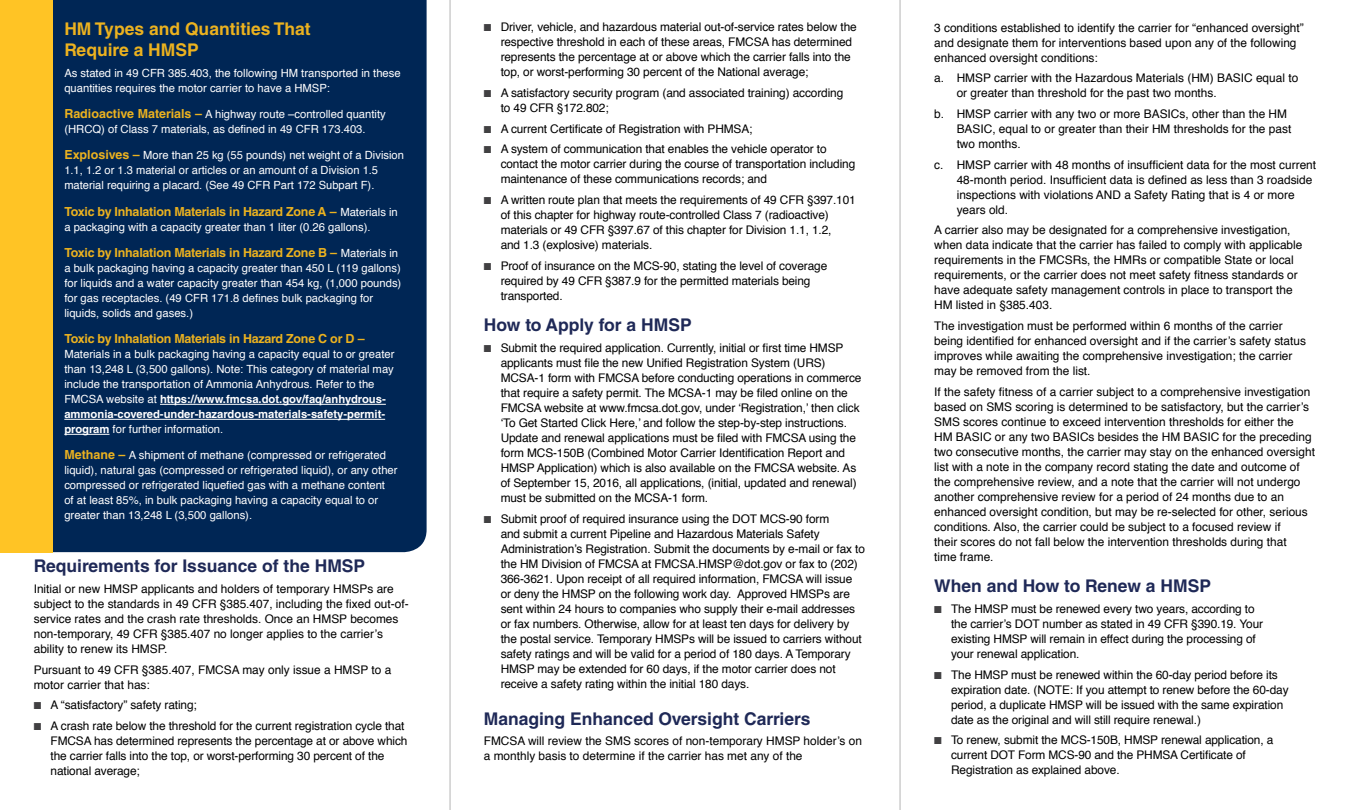
<style>
.page{position:relative;width:1350px;height:810px;background:#fff}
.page>*{position:absolute;margin:0;border:0;box-sizing:border-box;transform-origin:0 0}
.t1{font:700 17.5px "Helvetica LT Std";color:#1f2957}
.t2{font:700 17.5px/21.2px "Helvetica LT Std";color:#ecb21f}
.t3{font:700 12.5px "Helvetica LT Std";letter-spacing:-.02em;color:#ecb21f}
.t4{font:11.88px/15px "Helvetica";letter-spacing:-.01em;color:#000}
.t5{font:11.25px/15px "Helvetica";color:#fff}
.s1{font-family:"Helvetica LT Std";font-weight:700;font-size:12.5px;color:#ecb21f}
.s2{font-family:"Helvetica";font-weight:400;font-size:11.25px;color:#fff}
.s3{font-family:"Helvetica LT Std";font-weight:700}
.s4{color:#414042}
</style>
<div class="page">
<div style="left:53px;top:0;width:374px;height:552px;background:#002655"></div>
<div style="left:0;top:0;width:53px;height:552px;background:#ffc425"></div>
<hr style="left:160px;top:404px;width:226px;height:1px;background:#fff">
<hr style="left:64px;top:419px;width:321px;height:1px;background:#fff">
<hr style="left:64px;top:434px;width:46px;height:1px;background:#fff">
<hr style="left:450px;top:0;width:1px;height:810px;background:#000">
<hr style="left:900px;top:0;width:1px;height:810px;background:#000">
<h2 class="t2" style="left:64px;top:18px;width:248px">HM Types and Quantities That<br>Require a HMSP</h2>
<p class="t5" style="left:64px;top:66px;width:338px">As stated in 49 CFR 385.403, the following HM transported in these quantities requires the motor carrier to have a HMSP:</p>
<p class="t5" style="left:64px;top:107px;width:323px"><span class="s1">Radioactive Materials –</span> A highway route –controlled quantity (HRCQ) of Class 7 materials, as defined in 49 CFR 173.403.</p>
<p class="t5" style="left:64px;top:148px;width:341px"><span class="s1">Explosives –</span> More than 25 kg (55 pounds) net weight of a Division<br>1.1, 1.2 or 1.3 material or articles or an amount of a Division 1.5 material requiring a placard. (See 49 CFR Part 172 Subpart F).</p>
<p class="t3" style="left:64px;top:204px;width:335px">Toxic by Inhalation Materials in Hazard Zone A – <span class="s2">Materials in</span></p>
<p class="t5" style="left:64px;top:220px;width:308px">a packaging with a capacity greater than 1 liter (0.26 gallons).</p>
<p class="t3" style="left:64px;top:245px;width:335px">Toxic by Inhalation Materials in Hazard Zone B – <span class="s2">Materials in</span></p>
<p class="t5" style="left:64px;top:261px;width:339px">a bulk packaging having a capacity greater than 450 L (119 gallons) for liquids and a water capacity greater than 454 kg, (1,000 pounds) for gas receptacles. (49 CFR 171.8 defines bulk packaging for liquids, solids and gases.)</p>
<p class="t3" style="left:64px;top:331px;width:302px">Toxic by Inhalation Materials in Hazard Zone C or D –</p>
<p class="t5" style="left:64px;top:347px;width:332px">Materials in a bulk packaging having a capacity equal to or greater than 13,248 L (3,500 gallons). Note: This category of material may include the transportation of Ammonia Anhydrous. Refer to the FMCSA website at <span class="s3">https://www.fmcsa.dot.gov/faq/anhydrous&shy;ammonia-covered-under-hazardous-materials-safety-permit&shy;program</span> for further information.</p>
<p class="t5" style="left:64px;top:448px;width:335px"><span class="s1">Methane –</span> A shipment of methane (compressed or refrigerated liquid), natural gas (compressed or refrigerated liquid), or any other compressed or refrigerated liquefied gas with a methane content<br>of at least 85%, in bulk packaging having a capacity equal to or greater than 13,248 L (3,500 gallons).</p>
<h2 class="t1" style="left:34px;top:556px;width:333px">Requirements for Issuance of the HMSP</h2>
<p class="t4" style="left:34px;top:582px;width:376px">Initial or new HMSP applicants and holders of temporary HMSPs are subject to the standards in 49 CFR §385.407, including the fixed out-of&shy;service rates and the crash rate thresholds. Once an HMSP becomes non-temporary, 49 CFR §385.407 no longer applies to the carrier’s ability to renew its HMSP.</p>
<p class="t4" style="left:34px;top:662px;width:359px">Pursuant to 49 CFR §385.407, FMCSA may only issue a HMSP to a motor carrier that has:</p>
<p class="t4" style="left:34px;top:698px;width:165px"><span class="s4">■</span> A “satisfactory” safety rating;</p>
<p class="t4" style="left:51px;top:719px;width:358px;text-indent:-17px"><span class="s4">■</span> A crash rate below the threshold for the current registration cycle that FMCSA has determined represents the percentage at or above which the carrier falls into the top, or worst-performing 30 percent of the national average;</p>
<p class="t4" style="left:501px;top:20px;width:358px;text-indent:-17px"><span class="s4">■</span> Driver, vehicle, and hazardous material out-of-service rates below the respective threshold in each of these areas, FMCSA has determined represents the percentage at or above which the carrier falls into the top, or worst-performing 30 percent of the National average;</p>
<p class="t4" style="left:501px;top:86px;width:344px;text-indent:-17px"><span class="s4">■</span> A satisfactory security program (and associated training) according to 49 CFR §172.802;</p>
<p class="t4" style="left:484px;top:121px;width:270px"><span class="s4">■</span> A current Certificate of Registration with PHMSA;</p>
<p class="t4" style="left:501px;top:142px;width:356px;text-indent:-17px"><span class="s4">■</span> A system of communication that enables the vehicle operator to contact the motor carrier during the course of transportation including maintenance of these communications records; and</p>
<p class="t4" style="left:501px;top:193px;width:357px;text-indent:-17px"><span class="s4">■</span> A written route plan that meets the requirements of 49 CFR §397.101 of this chapter for highway route-controlled Class 7 (radioactive) materials or 49 CFR §397.67 of this chapter for Division 1.1, 1.2,<br>and 1.3 (explosive) materials.</p>
<p class="t4" style="left:501px;top:258px;width:328px;text-indent:-17px"><span class="s4">■</span> Proof of insurance on the MCS-90, stating the level of coverage required by 49 CFR §387.9 for the permitted materials being transported.</p>
<h2 class="t1" style="left:484px;top:315px;width:209px">How to Apply for a HMSP</h2>
<p class="t4" style="left:501px;top:341px;width:362px;text-indent:-17px"><span class="s4">■</span> Submit the required application. Currently, initial or first time HMSP applicants must file the new Unified Registration System (URS)<br>MCSA-1 form with FMCSA before conducting operations in commerce that require a safety permit. The MCSA-1 may be filed online on the FMCSA website at www.fmcsa.dot.gov, under ‘Registration,’ then click ‘To Get Started Click Here,’ and follow the step-by-step instructions.<br>Update and renewal applications must be filed with FMCSA using the form MCS-150B (Combined Motor Carrier Identification Report and HMSP Application) which is also available on the FMCSA website. As of September 15, 2016, all applications, (initial, updated and renewal) must be submitted on the MCSA-1 form.</p>
<p class="t4" style="left:501px;top:511px;width:366px;text-indent:-17px"><span class="s4">■</span> Submit proof of required insurance using the DOT MCS-90 form<br>and submit a current Pipeline and Hazardous Materials Safety Administration’s Registration. Submit the documents by e-mail or fax to the HM Division of FMCSA at FMCSA.HMSP@dot.gov or fax to (202)<br>366-3621. Upon receipt of all required information, FMCSA will issue or deny the HMSP on the following work day. Approved HMSPs are sent within 24 hours to companies who supply their e-mail addresses or fax numbers. Otherwise, allow for at least ten days for delivery by the postal service. Temporary HMSPs will be issued to carriers without safety ratings and will be valid for a period of 180 days. A Temporary HMSP may be extended for 60 days, if the motor carrier does not receive a safety rating within the initial 180 days.</p>
<h2 class="t1" style="left:484px;top:708px;width:328px">Managing Enhanced Oversight Carriers</h2>
<p class="t4" style="left:484px;top:734px;width:380px">FMCSA will review the SMS scores of non-temporary HMSP holder’s on a monthly basis to determine if the carrier has met any of the</p>
<p class="t4" style="left:934px;top:21px;width:371px">3 conditions established to identify the carrier for “enhanced oversight” and designate them for interventions based upon any of the following enhanced oversight conditions:</p>
<p class="t4" style="left:957px;top:71px;width:343px;text-indent:-23px">a. HMSP carrier with the Hazardous Materials (HM) BASIC equal to or greater than threshold for the past two months.</p>
<p class="t4" style="left:957px;top:107px;width:336px;text-indent:-23px">b. HMSP carrier with any two or more BASICs, other than the HM<br>BASIC, equal to or greater than their HM thresholds for the past two months.</p>
<p class="t4" style="left:957px;top:157px;width:361px;text-indent:-23px">c. HMSP carrier with 48 months of insufficient data for the most current 48-month period. Insufficient data is defined as less than 3 roadside inspections with violations AND a Safety Rating that is 4 or more years old.</p>
<p class="t4" style="left:934px;top:223px;width:370px">A carrier also may be designated for a comprehensive investigation, when data indicate that the carrier has failed to comply with applicable requirements in the FMCSRs, the HMRs or compatible State or local requirements, or the carrier does not meet safety fitness standards or have adequate safety management controls in place to transport the HM listed in §385.403.</p>
<p class="t4" style="left:934px;top:319px;width:373px">The investigation must be performed within 6 months of the carrier being identified for enhanced oversight and if the carrier’s safety status improves while awaiting the comprehensive investigation; the carrier may be removed from the list.</p>
<p class="t4" style="left:934px;top:384px;width:382px">If the safety fitness of a carrier subject to a comprehensive investigation based on SMS scoring is determined to be satisfactory, but the carrier’s SMS scores continue to exceed intervention thresholds for either the HM BASIC or any two BASICs besides the HM BASIC for the preceding two consecutive months, the carrier may stay on the enhanced oversight list with a note in the company record stating the date and outcome of the comprehensive review, and a note that the carrier will not undergo another comprehensive review for a period of 24 months due to an enhanced oversight condition, but may be re-selected for other, serious conditions. Also, the carrier could be subject to a focused review if<br>their scores do not fall below the intervention thresholds during that<br>time frame.</p>
<h2 class="t1" style="left:934px;top:576px;width:278px">When and How to Renew a HMSP</h2>
<p class="t4" style="left:951px;top:602px;width:314px;text-indent:-17px"><span class="s4">■</span> The HMSP must be renewed every two years, according to the carrier’s DOT number as stated in 49 CFR §390.19. Your existing HMSP will remain in effect during the processing of your renewal application.</p>
<p class="t4" style="left:951px;top:667px;width:339px;text-indent:-17px"><span class="s4">■</span> The HMSP must be renewed within the 60-day period before its expiration date. (NOTE: If you attempt to renew before the 60-day period, a duplicate HMSP will be issued with the same expiration date as the original and will still require renewal.)</p>
<p class="t4" style="left:951px;top:733px;width:324px;text-indent:-17px"><span class="s4">■</span> To renew, submit the MCS-150B, HMSP renewal application, a current DOT Form MCS-90 and the PHMSA Certificate of<br>Registration as explained above.</p>
</div>
